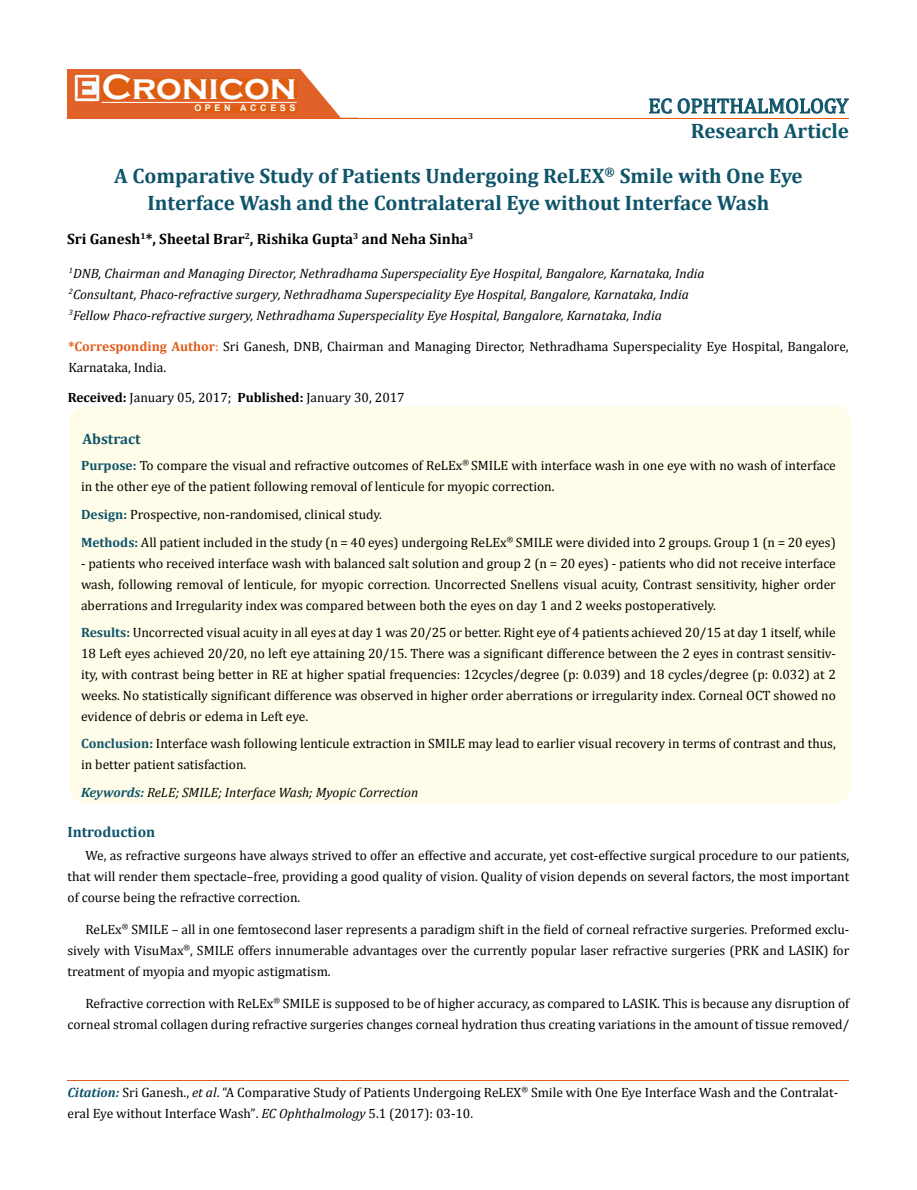
<style>
.page{position:relative;width:917px;height:1190px;background:#fff}
.page>*{position:absolute;margin:0;border:0;box-sizing:border-box;transform-origin:0 0}
.t1{font:700 36px "Copperplate Gothic";color:#fff}
.t2{font:700 21px/44.7px "Cambria";color:#0e546a}
.t3{font:21px "Cambria";color:#0e546a}
.t4{font:700 15px "Cambria";color:#000}
.t5{font:700 15px "Cambria";color:#0e546a}
.t6{font:13.5px/21px "Cambria";color:#000}
.t7{font:italic 13.5px/21px "Cambria";color:#000}
.t8{font:700 9px "Arial";letter-spacing:.4em;color:#fff}
.s1{font-weight:700;color:#e05d1a}
.s2{color:#e05d1a}
.s3{font-weight:700}
.s4{font-weight:700;color:#0e546a}
.s5{font-weight:700;font-style:italic;color:#0e546a}
.s6{font-style:italic}
.s7{font-size:13.35px}
</style>
<div class="page">
<div style="left:67px;top:70px;width:290px;height:49px;background:#e06228"></div>
<svg style="left:300px;top:69px;width:58px;height:49px"></svg>
<img style="left:75px;top:75px;width:24px;height:26px">
<div style="left:102px;top:79px;width:195px;height:21px;background:#df5d11"></div>
<div style="left:194px;top:105px;width:103px;height:7px;background:#df5d11"></div>
<svg style="left:649px;top:98px;width:200px;height:16px"></svg>
<hr style="left:102px;top:102px;width:194px;height:1px;background:#fff">
<hr style="left:279px;top:118px;width:569px;height:1px;background:#e05d1a">
<hr style="left:67px;top:1080px;width:782px;height:1px;background:#e05d1a">
<div style="left:69px;top:406px;width:782px;height:398px;background:#fffde9;border-radius:18px"></div>
<h1 class="t1" style="left:102px;top:68px;width:196px">Cronicon</h1>
<p class="t8" style="left:194px;top:102px;width:103px">OPEN ACCESS</p>
<h2 class="t3" style="left:648px;top:93px;width:201px">EC OPHTHALMOLOGY</h2>
<h2 class="t2" style="left:114px;top:108px;width:736px;text-indent:576px">Research Article<br>A Comparative Study of Patients Undergoing ReLEX<sup>®</sup> Smile with One Eye</h2>
<h2 class="t2" style="left:148px;top:179px;width:623px">Interface Wash and the Contralateral Eye without Interface Wash</h2>
<p class="t4" style="left:67px;top:228px;width:407px">Sri Ganesh<sup>1</sup>*, Sheetal Brar<sup>2</sup>, Rishika Gupta<sup>3</sup> and Neha Sinha<sup>3</sup></p>
<p class="t7" style="left:69px;top:262px;width:637px"><sup>1</sup>DNB, Chairman and Managing Director, Nethradhama Superspeciality Eye Hospital, Bangalore, Karnataka, India<br><sup>2</sup>Consultant, Phaco-refractive surgery, Nethradhama Superspeciality Eye Hospital, Bangalore, Karnataka, India<br><sup>3</sup>Fellow Phaco-refractive surgery, Nethradhama Superspeciality Eye Hospital, Bangalore, Karnataka, India</p>
<p class="t6" style="left:68px;top:336px;width:781px"><span class="s1">*Corresponding Author</span><span class="s2">:</span> Sri Ganesh, DNB, Chairman and Managing Director, Nethradhama Superspeciality Eye Hospital, Bangalore,<br>Karnataka, India.</p>
<p class="t6" style="left:68px;top:387px;width:338px"><span class="s3">Received:</span> January 05, 2017; <span class="s3">Published:</span> January 30, 2017</p>
<p class="t5" style="left:82px;top:428px;width:60px">Abstract</p>
<p class="t6" style="left:81px;top:454px;width:756px"><span class="s4">Purpose:</span> To compare the visual and refractive outcomes of ReLEx<sup>®</sup> SMILE with interface wash in one eye with no wash of interface in the other eye of the patient following removal of lenticule for myopic correction.</p>
<p class="t6" style="left:81px;top:500px;width:756px;line-height:27.9px"><span class="s4">Design:</span> Prospective, non-randomised, clinical study.<br><span class="s4">Methods:</span> All patient included in the study (n = 40 eyes) undergoing ReLEx<sup>®</sup> SMILE were divided into 2 groups. Group 1 (n = 20 eyes)</p>
<p class="t6" style="left:81px;top:552px;width:756px;text-align:justify">- patients who received interface wash with balanced salt solution and group 2 (n = 20 eyes) - patients who did not receive interface wash, following removal of lenticule, for myopic correction. Uncorrected Snellens visual acuity, Contrast sensitivity, higher order aberrations and Irregularity index was compared between both the eyes on day 1 and 2 weeks postoperatively.</p>
<p class="t6" style="left:81px;top:621px;width:756px;text-align:justify"><span class="s4">Results:</span> Uncorrected visual acuity in all eyes at day 1 was 20/25 or better. Right eye of 4 patients achieved 20/15 at day 1 itself, while 18 Left eyes achieved 20/20, no left eye attaining 20/15. There was a significant difference between the 2 eyes in contrast sensitiv&shy;ity, with contrast being better in RE at higher spatial frequencies: 12cycles/degree (p: 0.039) and 18 cycles/degree (p: 0.032) at 2 weeks. No statistically significant difference was observed in higher order aberrations or irregularity index. Corneal OCT showed no evidence of debris or edema in Left eye.</p>
<p class="t6" style="left:81px;top:733px;width:756px"><span class="s4">Conclusion:</span> Interface wash following lenticule extraction in SMILE may lead to earlier visual recovery in terms of contrast and thus, in better patient satisfaction.</p>
<p class="t7" style="left:81px;top:781px;width:339px"><span class="s4">Keywords:</span> ReLE; SMILE; Interface Wash; Myopic Correction</p>
<p class="t5" style="left:67px;top:821px;width:89px">Introduction</p>
<p class="t6" style="left:67px;top:844px;width:783px;text-align:justify;text-indent:18px">We, as refractive surgeons have always strived to offer an effective and accurate, yet cost-effective surgical procedure to our patients, that will render them spectacle–free, providing a good quality of vision. Quality of vision depends on several factors, the most important of course being the refractive correction.</p>
<p class="t6" style="left:67px;top:918px;width:783px;text-align:justify;text-indent:18px">ReLEx<sup>®</sup> SMILE – all in one femtosecond laser represents a paradigm shift in the field of corneal refractive surgeries. Preformed exclu&shy;sively with VisuMax<sup>®</sup>, SMILE offers innumerable advantages over the currently popular laser refractive surgeries (PRK and LASIK) for treatment of myopia and myopic astigmatism.</p>
<p class="t6" style="left:67px;top:992px;width:783px;text-align:right">Refractive correction with ReLEx<sup>®</sup> SMILE is supposed to be of higher accuracy, as compared to LASIK. This is because any disruption of corneal stromal collagen during refractive surgeries changes corneal hydration thus creating variations in the amount of tissue removed/</p>
<p class="t6" style="left:67px;top:1081px;width:772px"><span class="s5">Citation:</span> Sri Ganesh., <span class="s6">et al</span>. “A Comparative Study of Patients Undergoing ReLEX<sup>®</sup> Smile with One Eye Interface Wash and the Contralat&shy;eral Eye without Interface Wash”<span class="s7">.</span> <span class="s6">EC Ophthalmology</span> <span class="s7">5</span>.1 (2017): 03-10.</p>
</div>
